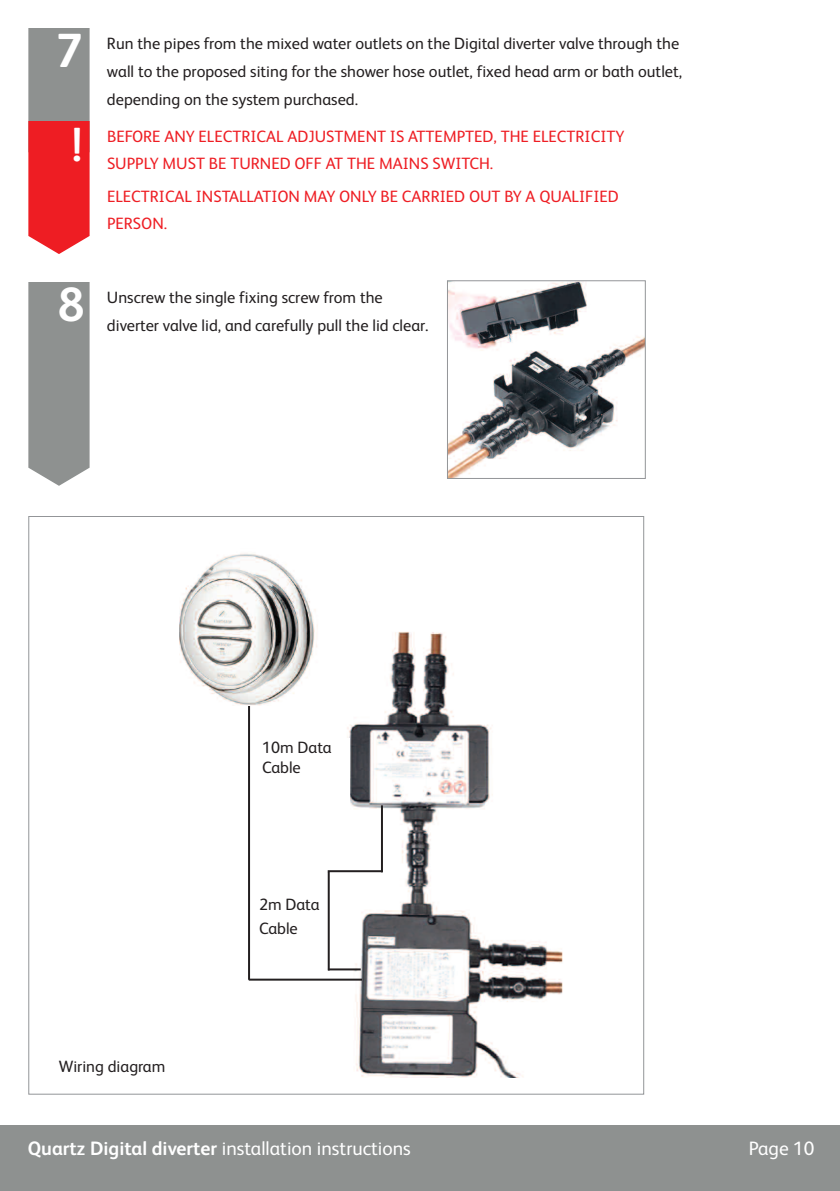
<style>
.page{position:relative;width:840px;height:1191px;background:#fff}
.page>*{position:absolute;margin:0;border:0;box-sizing:border-box;transform-origin:0 0}
.t1{font:700 48px "FS Albert";color:#fff}
.t2{font:19.4px "FS Albert";color:#fff}
.t3{font:16.4px/28px "FS Albert";color:#231f20}
.t4{font:16.4px/27px "FS Albert";color:#ee1e24}
.s1{font-weight:700}
</style>
<div class="page">
<div style="left:0;top:1125px;width:839px;height:66px;background:#8e9190"></div>
<svg style="left:28px;top:28px;width:61px;height:225px"></svg>
<div style="left:28px;top:282px;width:61px;height:204px;background:#8e9190"></div>
<img style="left:449px;top:282px;width:194px;height:195px">
<div style="left:447px;top:280px;width:198px;height:199px;border:1px solid #939598"></div>
<img style="left:315px;top:632px;width:248px;height:445px">
<hr style="left:248px;top:638px;width:2px;height:341px;background:#231f20">
<hr style="left:328px;top:968px;width:32px;height:2px;background:#231f20">
<hr style="left:327px;top:872px;width:2px;height:98px;background:#231f20">
<hr style="left:327px;top:870px;width:55px;height:2px;background:#231f20">
<hr style="left:381px;top:805px;width:2px;height:67px;background:#231f20">
<div style="left:260px;top:738px;width:89px;height:98px;background:#fff"></div>
<div style="left:257px;top:895px;width:68px;height:68px;background:#fff"></div>
<img style="left:179px;top:553px;width:160px;height:152px">
<hr style="left:248px;top:978px;width:114px;height:2px;background:#231f20">
<h1 class="t1" style="left:56px;top:34px;width:28px">7</h1>
<h1 class="t1" style="left:71px;top:128px;width:13px">!</h1>
<h1 class="t1" style="left:58px;top:288px;width:28px">8</h1>
<p class="t3" style="left:107px;top:31px;width:576px">Run the pipes from the mixed water outlets on the Digital diverter valve through the wall to the proposed siting for the shower hose outlet, fixed head arm or bath outlet, depending on the system purchased.</p>
<p class="t4" style="left:107px;top:124px;width:518px">BEFORE ANY ELECTRICAL ADJUSTMENT IS ATTEMPTED, THE ELECTRICITY<br>SUPPLY MUST BE TURNED OFF AT THE MAINS SWITCH.</p>
<p class="t4" style="left:107px;top:184px;width:513px">ELECTRICAL INSTALLATION MAY ONLY BE CARRIED OUT BY A QUALIFIED<br>PERSON.</p>
<p class="t3" style="left:107px;top:285px;width:277px">Unscrew the single fixing screw from the</p>
<p class="t3" style="left:107px;top:313px;width:323px">diverter valve lid, and carefully pull the lid clear.</p>
<p class="t3" style="left:262px;top:739px;width:71px;line-height:20px">10m Data<br>Cable</p>
<p class="t3" style="left:259px;top:893px;width:62px;line-height:24px">2m Data<br>Cable</p>
<p class="t3" style="left:59px;top:1053px;width:108px">Wiring diagram</p>
<p class="t2" style="left:28px;top:1141px;width:384px"><span class="s1">Quartz Digital diverter</span> installation instructions</p>
<p class="t2" style="left:748px;top:1141px;width:67px">Page 10</p>
</div>
